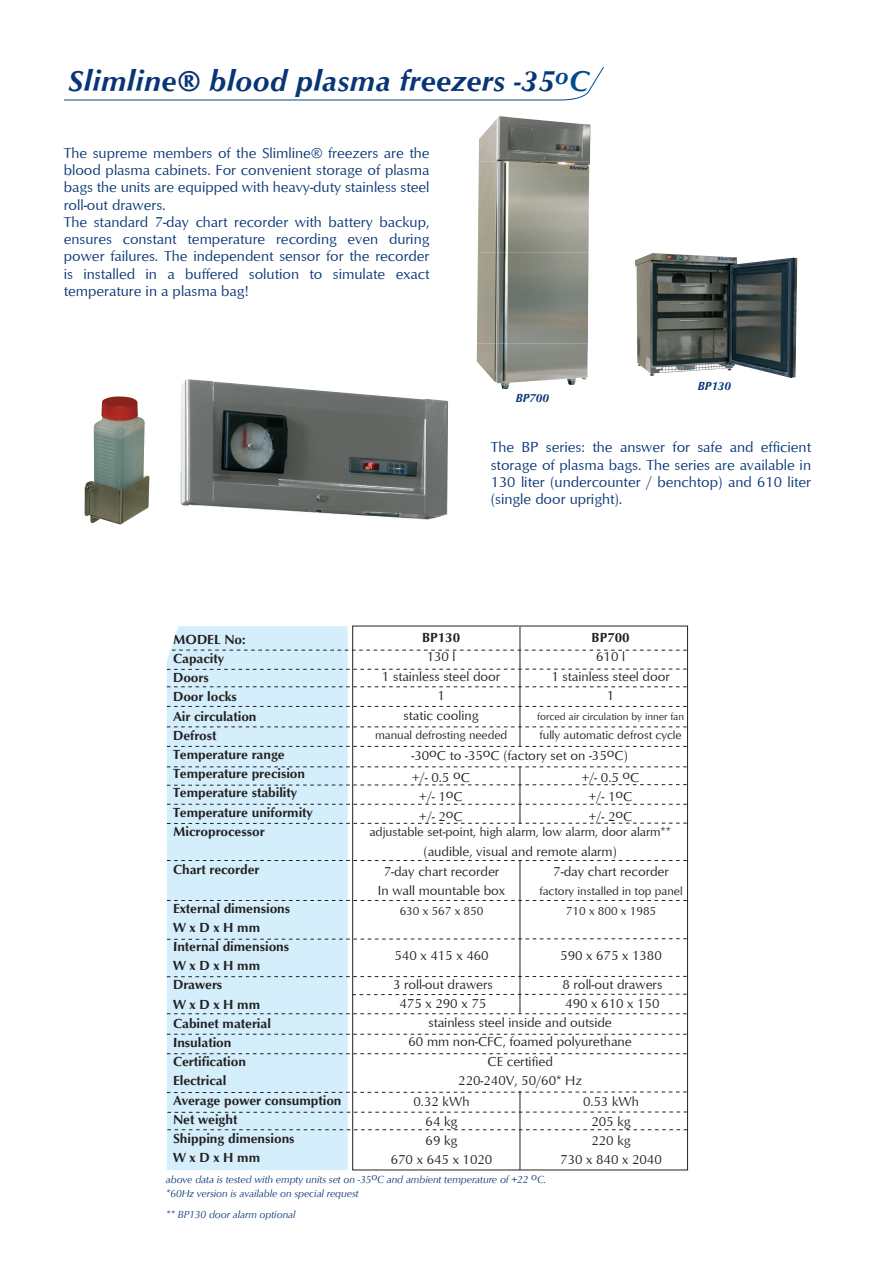
<style>
.page{position:relative;width:893px;height:1263px;background:#fff}
.page>*{position:absolute;margin:0;border:0;box-sizing:border-box;transform-origin:0 0}
.t1{font:italic 700 30px "Optimum";letter-spacing:.01em;color:#083575}
.t2{font:15px/17.2px "Optimum";letter-spacing:-.005em;color:#083575}
.t3{font:13.5px/19.5px "Optimum";letter-spacing:-.005em;color:#231f20}
.t4{font:700 13.5px/19.2px "Optimum";letter-spacing:-.005em;color:#231f20}
.t5{font:12.75px "Optimum";letter-spacing:-.005em;color:#231f20}
.t6{font:12px "Optimum";letter-spacing:-.005em;color:#231f20}
.t7{font:italic 700 12px "Optimum";letter-spacing:-.005em;color:#083575}
.t8{font:italic 10.5px/13.5px "Optimum";letter-spacing:-.005em;color:#083575}
.t9{font:10.5px "Optimum";letter-spacing:-.005em;color:#231f20}
.s1{color:#004a8d}
</style>
<div class="page">
<img style="left:635px;top:253px;width:162px;height:125px">
<img style="left:478px;top:116px;width:112px;height:137px">
<img style="left:477px;top:252px;width:111px;height:137px">
<img style="left:85px;top:396px;width:64px;height:128px">
<img style="left:180px;top:379px;width:300px;height:141px">
<svg style="left:64px;top:67px;width:540px;height:34px"></svg>
<div style="left:167px;top:626px;width:181px;height:544px;background:#d4effb"></div>
<svg style="left:166px;top:784px;width:520px;height:1px"></svg>
<svg style="left:167px;top:767px;width:519px;height:1px"></svg>
<svg style="left:167px;top:746px;width:519px;height:1px"></svg>
<svg style="left:167px;top:727px;width:519px;height:1px"></svg>
<svg style="left:167px;top:706px;width:519px;height:1px"></svg>
<svg style="left:167px;top:686px;width:519px;height:1px"></svg>
<svg style="left:167px;top:669px;width:519px;height:1px"></svg>
<svg style="left:172px;top:650px;width:514px;height:1px"></svg>
<hr style="left:520px;top:627px;width:1px;height:119px;background:#231f20">
<svg style="left:167px;top:938px;width:520px;height:2px"></svg>
<svg style="left:167px;top:900px;width:520px;height:1px"></svg>
<svg style="left:167px;top:860px;width:520px;height:1px"></svg>
<svg style="left:167px;top:823px;width:520px;height:1px"></svg>
<svg style="left:167px;top:804px;width:520px;height:1px"></svg>
<svg style="left:166px;top:1091px;width:521px;height:2px"></svg>
<svg style="left:167px;top:1053px;width:520px;height:1px"></svg>
<svg style="left:167px;top:1034px;width:520px;height:1px"></svg>
<svg style="left:167px;top:1013px;width:520px;height:1px"></svg>
<svg style="left:352px;top:994px;width:335px;height:1px"></svg>
<svg style="left:167px;top:976px;width:520px;height:1px"></svg>
<svg style="left:167px;top:1129px;width:520px;height:1px"></svg>
<svg style="left:167px;top:1112px;width:520px;height:1px"></svg>
<hr style="left:520px;top:767px;width:1px;height:56px;background:#231f20">
<hr style="left:520px;top:860px;width:1px;height:153px;background:#231f20">
<hr style="left:520px;top:1091px;width:1px;height:79px;background:#231f20">
<h1 class="t1" style="left:68px;top:64px;width:523px">Slimline® blood plasma freezers -35<sup>o</sup><span class="s1">C</span></h1>
<p class="t2" style="left:64px;top:144px;width:367px">The supreme members of the Slimline® freezers are the blood plasma cabinets. For convenient storage of plasma bags the units are equipped with heavy-duty stainless steel roll-out drawers.<br>The standard 7-day chart recorder with battery backup, ensures constant temperature recording even during power failures. The independent sensor for the recorder is installed in a buffered solution to simulate exact temperature in a plasma bag!</p>
<p class="t7" style="left:516px;top:391px;width:35px">BP700</p>
<p class="t7" style="left:698px;top:378px;width:35px">BP130</p>
<p class="t2" style="left:491px;top:438px;width:322px;text-align:justify">The BP series: the answer for safe and efficient storage of plasma bags. The series are available in 130 liter (undercounter / benchtop) and 610 liter (single door upright).</p>
<p class="t4" style="left:173px;top:630px;width:141px">MODEL No:<br>Capacity<br>Doors<br>Door locks<br>Air circulation<br>Defrost<br>Temperature range<br>Temperature precision<br>Temperature stability<br>Temperature uniformity<br>Microprocessor</p>
<p class="t4" style="left:173px;top:860px;width:88px">Chart recorder</p>
<p class="t4" style="left:173px;top:898px;width:170px">External dimensions<br>W x D x H mm<br>Internal dimensions<br>W x D x H mm<br>Drawers<br>W x D x H mm<br>Cabinet material<br>Insulation<br>Certification<br>Electrical<br>Average power consumption<br>Net weight<br>Shipping dimensions<br>W x D x H mm</p>
<p class="t4" style="left:422px;top:627px;width:39px">BP130</p>
<p class="t4" style="left:592px;top:627px;width:39px">BP700</p>
<p class="t3" style="left:427px;top:646px;width:30px">130 l</p>
<p class="t3" style="left:596px;top:646px;width:30px">610 l</p>
<p class="t3" style="left:382px;top:666px;width:120px">1 stainless steel door</p>
<p class="t3" style="left:551px;top:666px;width:120px">1 stainless steel door</p>
<p class="t3" style="left:437px;top:685px;width:9px">1</p>
<p class="t3" style="left:607px;top:685px;width:9px">1</p>
<p class="t3" style="left:404px;top:705px;width:77px">static cooling</p>
<p class="t9" style="left:537px;top:710px;width:148px">forced air circulation by inner fan</p>
<p class="t6" style="left:375px;top:728px;width:134px">manual defrosting needed</p>
<p class="t6" style="left:540px;top:728px;width:144px">fully automatic defrost cycle</p>
<p class="t3" style="left:412px;top:767px;width:59px">+/- 0.5 oC</p>
<p class="t3" style="left:582px;top:767px;width:59px">+/- 0.5 oC</p>
<p class="t3" style="left:419px;top:787px;width:45px">+/- 1oC</p>
<p class="t3" style="left:589px;top:787px;width:45px">+/- 1oC</p>
<p class="t3" style="left:419px;top:806px;width:45px">+/- 2oC</p>
<p class="t3" style="left:589px;top:806px;width:45px">+/- 2oC</p>
<p class="t5" style="left:369px;top:824px;width:303px">adjustable set-point, high alarm, low alarm, door alarm**</p>
<p class="t3" style="left:384px;top:841px;width:234px;text-indent:40px">(audible, visual and remote alarm)<br>7-day chart recorder</p>
<p class="t3" style="left:411px;top:745px;width:218px">-30oC to -35oC (factory set on -35oC)</p>
<p class="t3" style="left:553px;top:861px;width:117px">7-day chart recorder</p>
<p class="t3" style="left:378px;top:880px;width:129px">In wall mountable box</p>
<p class="t6" style="left:539px;top:884px;width:145px">factory installed in top panel</p>
<p class="t6" style="left:400px;top:903px;width:85px">630 x 567 x 850</p>
<p class="t6" style="left:566px;top:903px;width:92px">710 x 800 x 1985</p>
<p class="t3" style="left:394px;top:945px;width:96px">540 x 415 x 460</p>
<p class="t3" style="left:560px;top:945px;width:103px">590 x 675 x 1380</p>
<p class="t3" style="left:393px;top:974px;width:101px">3 roll-out drawers</p>
<p class="t3" style="left:562px;top:974px;width:101px">8 roll-out drawers</p>
<p class="t3" style="left:400px;top:993px;width:88px">475 x 290 x 75</p>
<p class="t3" style="left:565px;top:993px;width:96px">490 x 610 x 150</p>
<p class="t3" style="left:409px;top:1012px;width:225px;text-align:center">stainless steel inside and outside<br>60 mm non-CFC, foamed polyurethane<br>CE certified<br>220-240V, 50/60* Hz</p>
<p class="t3" style="left:414px;top:1092px;width:58px">0.32 kWh</p>
<p class="t3" style="left:583px;top:1092px;width:58px">0.53 kWh</p>
<p class="t3" style="left:426px;top:1111px;width:33px">64 kg</p>
<p class="t3" style="left:591px;top:1111px;width:41px">205 kg</p>
<p class="t3" style="left:426px;top:1130px;width:33px">69 kg</p>
<p class="t3" style="left:591px;top:1130px;width:41px">220 kg</p>
<p class="t3" style="left:391px;top:1149px;width:103px">670 x 645 x 1020</p>
<p class="t3" style="left:560px;top:1149px;width:103px">730 x 840 x 2040</p>
<p class="t8" style="left:166px;top:1173px;width:382px">above data is tested with empty units set on -35oC and ambient temperature of +22 oC. *60Hz version is available on special request</p>
<p class="t8" style="left:166px;top:1207px;width:131px">** BP130 door alarm optional</p>
</div>
